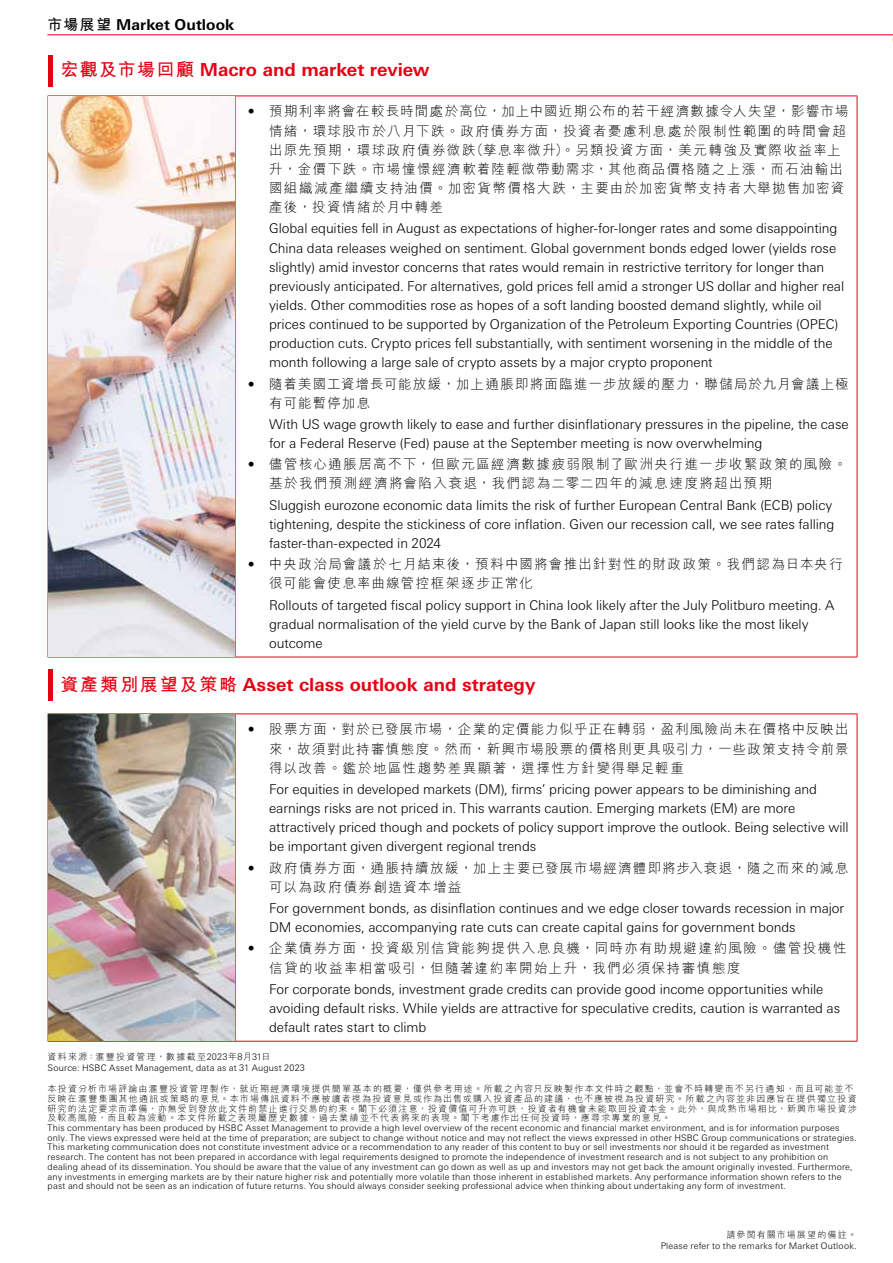
<style>
.page{position:relative;width:893px;height:1263px;background:#fff}
.page>*{position:absolute;margin:0;border:0;box-sizing:border-box;transform-origin:0 0}
.t1{font:700 18px "Univers Nextfor HSBC";color:#e60012}
.t2{font:700 15px "Univers Nextfor HSBC";letter-spacing:.005em;color:#000}
.t3{font:300 13.5px/19.2px "Univers Nextfor HSBC";letter-spacing:-.005em;color:#000}
.t4{font:300 13.5px/19.2px "M Hei H Kfor HSBC";letter-spacing:.1em;color:#000}
.t5{font:300 13.5px/19.2px "M Hei H Kfor HSBC";letter-spacing:.08em;color:#000}
.t6{font:300 9px/9.8px "Univers Nextfor HSBC";letter-spacing:.02em;color:#000}
.t7{font:300 9px/9.8px "M Hei H Kfor HSBC";letter-spacing:.125em;color:#000}
.s1{font-family:"M Hei H Kfor HSBC"}
.s2{font-family:"Univers Nextfor HSBC"}
</style>
<div class="page">
<hr style="left:47px;top:34px;width:846px;height:1px;background:#e60012">
<hr style="left:235px;top:96px;width:1px;height:561px;background:#e60012">
<hr style="left:235px;top:96px;width:622px;height:1px;background:#e60012">
<hr style="left:857px;top:96px;width:1px;height:561px;background:#e60012">
<hr style="left:48px;top:657px;width:187px;height:1px;background:#e60012">
<hr style="left:235px;top:657px;width:622px;height:1px;background:#e60012">
<hr style="left:235px;top:714px;width:1px;height:327px;background:#e60012">
<hr style="left:48px;top:713px;width:187px;height:1px;background:#e60012">
<hr style="left:235px;top:713px;width:622px;height:1px;background:#e60012">
<hr style="left:857px;top:714px;width:1px;height:327px;background:#e60012">
<hr style="left:48px;top:1041px;width:187px;height:1px;background:#e60012">
<hr style="left:235px;top:1041px;width:622px;height:1px;background:#e60012">
<hr style="left:48px;top:55px;width:4px;height:31px;background:#e60012">
<img style="left:48px;top:96px;width:187px;height:561px">
<hr style="left:48px;top:670px;width:4px;height:31px;background:#e60012">
<img style="left:48px;top:714px;width:187px;height:327px">
<p class="t2" style="left:47px;top:14px;width:189px"><span class="s1">市場展望</span> Market Outlook</p>
<h1 class="t1" style="left:60px;top:56px;width:371px"><span class="s1">宏觀及市場回顧</span> Macro and market review</h1>
<p class="t4" style="left:269px;top:102px;width:581px;text-indent:-21px"><span class="s2">•</span> 預期利率將會在較長時間處於高位，加上中國近期公布的若干經濟數據令人失望，影響市場情緒，環球股市於八月下跌。政府債券方面，投資者憂慮利息處於限制性範圍的時間會超出原先預期，環球政府債券微跌（孳息率微升）。另類投資方面，美元轉強及實際收益率上升，金價下跌。市場憧憬經濟軟着陸輕微帶動需求，其他商品價格隨之上漲，而石油輸出國組織減產繼續支持油價。加密貨幣價格大跌，主要由於加密貨幣支持者大舉拋售加密資產後，投資情緒於月中轉差</p>
<p class="t3" style="left:269px;top:218px;width:577px">Global equities fell in August as expectations of higher-for-longer rates and some disappointing China data releases weighed on sentiment. Global government bonds edged lower (yields rose slightly) amid investor concerns that rates would remain in restrictive territory for longer than previously anticipated. For alternatives, gold prices fell amid a stronger US dollar and higher real yields. Other commodities rose as hopes of a soft landing boosted demand slightly, while oil prices continued to be supported by Organization of the Petroleum Exporting Countries (OPEC) production cuts. Crypto prices fell substantially, with sentiment worsening in the middle of the month following a large sale of crypto assets by a major crypto proponent</p>
<p class="t5" style="left:269px;top:374px;width:581px;text-indent:-21px"><span class="s2">•</span> 隨着美國工資增長可能放緩，加上通脹即將面臨進一步放緩的壓力，聯儲局於九月會議上極有可能暫停加息</p>
<p class="t3" style="left:269px;top:414px;width:581px">With US wage growth likely to ease and further disinflationary pressures in the pipeline, the case for a Federal Reserve (Fed) pause at the September meeting is now overwhelming</p>
<p class="t4" style="left:269px;top:455px;width:579px;text-indent:-21px"><span class="s2">•</span> 儘管核心通脹居高不下，但歐元區經濟數據疲弱限制了歐洲央行進一步收緊政策的風險。基於我們預測經濟將會陷入衰退，我們認為二零二四年的減息速度將超出預期</p>
<p class="t3" style="left:269px;top:494px;width:567px">Sluggish eurozone economic data limits the risk of further European Central Bank (ECB) policy tightening, despite the stickiness of core inflation. Given our recession call, we see rates falling faster-than-expected in 2024</p>
<p class="t4" style="left:269px;top:554px;width:575px;text-indent:-21px"><span class="s2">•</span> 中央政治局會議於七月結束後，預料中國將會推出針對性的財政政策。我們認為日本央行很可能會使息率曲線管控框架逐步正常化</p>
<p class="t3" style="left:269px;top:594px;width:567px">Rollouts of targeted fiscal policy support in China look likely after the July Politburo meeting. A gradual normalisation of the yield curve by the Bank of Japan still looks like the most likely outcome</p>
<h1 class="t1" style="left:60px;top:671px;width:477px"><span class="s1">資產類別展望及策略</span> Asset class outlook and strategy</h1>
<p class="t4" style="left:269px;top:720px;width:581px;text-align:justify;text-indent:-21px"><span class="s2">•</span> 股票方面，對於已發展市場，企業的定價能力似乎正在轉弱，盈利風險尚未在價格中反映出來，故須對此持審慎態度。然而，新興市場股票的價格則更具吸引力，一些政策支持令前景得以改善。鑑於地區性趨勢差異顯著，選擇性方針變得舉足輕重</p>
<p class="t3" style="left:269px;top:779px;width:581px">For equities in developed markets (DM), firms’ pricing power appears to be diminishing and earnings risks are not priced in. This warrants caution. Emerging markets (EM) are more attractively priced though and pockets of policy support improve the outlook. Being selective will be important given divergent regional trends</p>
<p class="t4" style="left:269px;top:858px;width:581px;text-indent:-21px"><span class="s2">•</span> 政府債券方面，通脹持續放緩，加上主要已發展市場經濟體即將步入衰退，隨之而來的減息可以為政府債券創造資本增益</p>
<p class="t3" style="left:269px;top:898px;width:577px">For government bonds, as disinflation continues and we edge closer towards recession in major<br>DM economies, accompanying rate cuts can create capital gains for government bonds</p>
<p class="t4" style="left:269px;top:939px;width:579px;text-indent:-21px"><span class="s2">•</span> 企業債券方面，投資級別信貸能夠提供入息良機，同時亦有助規避違約風險。儘管投機性信貸的收益率相當吸引，但隨著違約率開始上升，我們必須保持審慎態度</p>
<p class="t3" style="left:269px;top:978px;width:573px">For corporate bonds, investment grade credits can provide good income opportunities while avoiding default risks. While yields are attractive for speculative credits, caution is warranted as default rates start to climb</p>
<p class="t7" style="left:48px;top:1052px;width:224px">資料來源：滙豐投資管理，數據截至<span class="s2">2023</span>年<span class="s2">8</span>月<span class="s2">31</span>日</p>
<p class="t6" style="left:48px;top:1062px;width:259px">Source: HSBC Asset Management, data as at 31 August 2023</p>
<p class="t7" style="left:48px;top:1084px;width:811px">本投資分析市場評論由滙豐投資管理製作，就近期經濟環境提供簡單基本的概要，僅供參考用途。所載之內容只反映製作本文件時之觀點，並會不時轉變而不另行通知，而且可能並不反映在滙豐集團其他通訊或策略的意見。本市場傳訊資料不應被讀者視為投資意見或作為出售或購入投資產品的建議，也不應被視為投資研究。所載之內容並非因應旨在提供獨立投資研究的法定要求而準備，亦無受到發放此文件前禁止進行交易的約束。閣下必須注意，投資價值可升亦可跌，投資者有機會未能取回投資本金。此外，與成熟市場相比，新興市場投資涉及較高風險，而且較為波動。本文件所載之表現屬歷史數據，過去業績並不代表將來的表現。閣下考慮作出任何投資時，應尋求專業的意見。</p>
<p class="t6" style="left:48px;top:1122px;width:811px">This commentary has been produced by HSBC Asset Management to provide a high level overview of the recent economic and financial market environment, and is for information purposes only. The views expressed were held at the time of preparation; are subject to change without notice and may not reflect the views expressed in other HSBC Group communications or strategies.<br>This marketing communication does not constitute investment advice or a recommendation to any reader of this content to buy or sell investments nor should it be regarded as investment research. The content has not been prepared in accordance with legal requirements designed to promote the independence of investment research and is not subject to any prohibition on dealing ahead of its dissemination. You should be aware that the value of any investment can go down as well as up and investors may not get back the amount originally invested. Furthermore, any investments in emerging markets are by their nature higher risk and potentially more volatile than those inherent in established markets. Any performance information shown refers to the past and should not be seen as an indication of future returns. You should always consider seeking professional advice when thinking about undertaking any form of investment.</p>
<p class="t7" style="left:726px;top:1230px;width:132px">請參閱有關市場展望的備註。</p>
<p class="t6" style="left:661px;top:1240px;width:197px">Please refer to the remarks for Market Outlook.</p>
</div>
